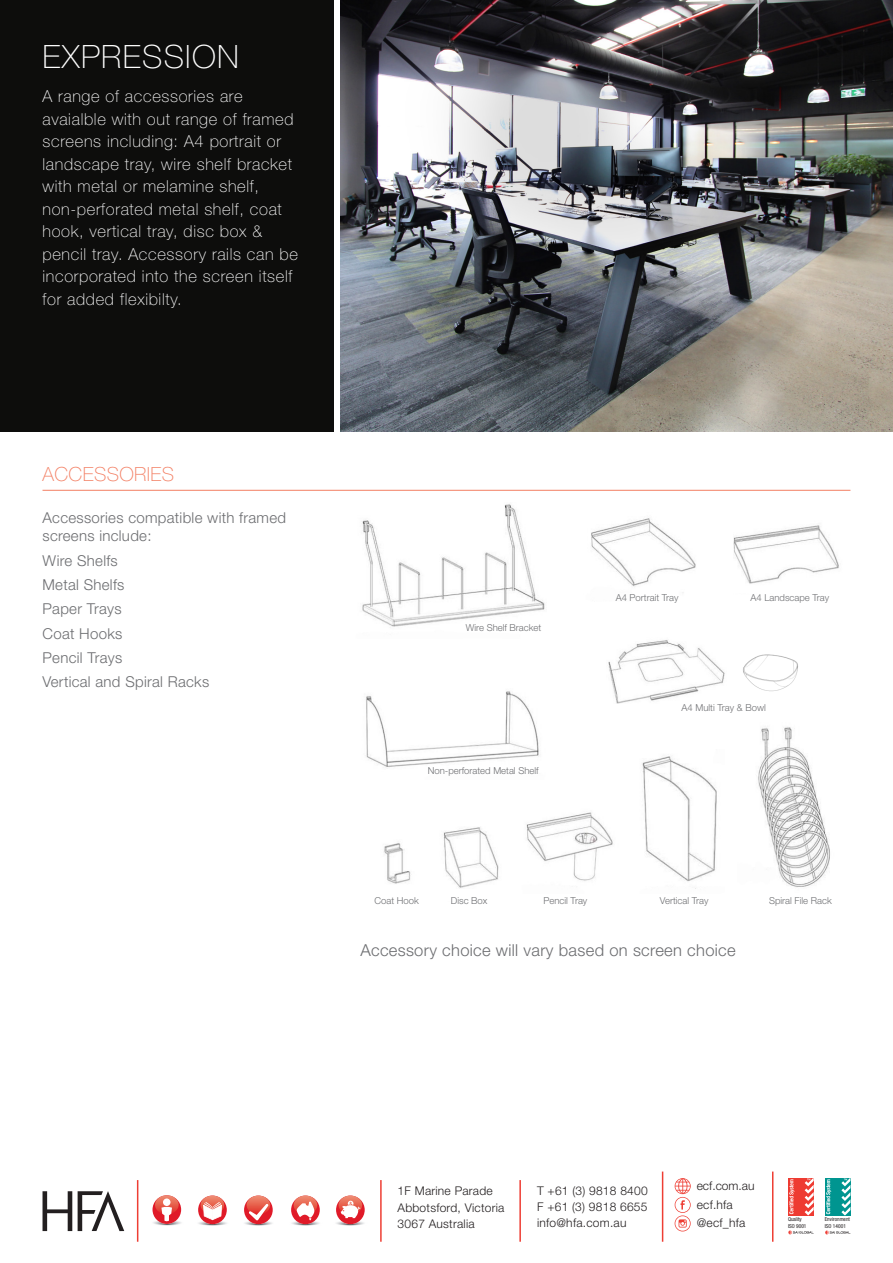
<style>
.page{position:relative;width:893px;height:1263px;background:#fff}
.page>*{position:absolute;margin:0;border:0;box-sizing:border-box;transform-origin:0 0}
.t1{font:100 32.1px "Helvetica Neue";letter-spacing:.04em;color:#fff}
.RED_heading{font:100 19.5px "Helvetica Neue";letter-spacing:.02em;color:#f37e62}
.t2{font:100 16.5px/22.5px "Helvetica Neue";letter-spacing:.04em;color:#fff}
.body_text{font:300 16.5px "Helvetica Neue";letter-spacing:.02em;color:#6c6d70}
.body_text-2{font:300 15px/18px "Helvetica Neue";letter-spacing:.02em;color:#6c6d70}
.t3{font:300 12px "Helvetica Neue";letter-spacing:.02em;color:#231f20}
.Name_front{font:300 9.6px "Helvetica Neue";color:#6f7073}
.t4{font:condensed 5.4px/6.6px "Helvetica Neue";color:#231f20}
</style>
<div class="page">
<div style="left:788px;top:1177px;width:26px;height:38px;background:#ee3b32"></div>
<svg style="left:789px;top:1179px;width:5px;height:35px"></svg>
<svg style="left:805px;top:1177px;width:9px;height:38px"></svg>
<svg style="left:788px;top:1230px;width:26px;height:4px"></svg>
<div style="left:825px;top:1177px;width:25px;height:38px;background:#009590"></div>
<svg style="left:826px;top:1179px;width:5px;height:35px"></svg>
<svg style="left:841px;top:1177px;width:9px;height:38px"></svg>
<svg style="left:825px;top:1230px;width:25px;height:4px"></svg>
<svg style="left:675px;top:1178px;width:16px;height:53px"></svg>
<hr style="left:519px;top:1180px;width:2px;height:62px;background:#ee3e34">
<hr style="left:380px;top:1180px;width:2px;height:62px;background:#ee3e34">
<hr style="left:137px;top:1180px;width:1px;height:62px;background:#ee3e34">
<hr style="left:772px;top:1171px;width:1px;height:71px;background:#ee3e34">
<hr style="left:662px;top:1171px;width:1px;height:71px;background:#ee3e34">
<img style="left:336px;top:1219px;width:28px;height:7px">
<svg style="left:336px;top:1195px;width:29px;height:29px"></svg>
<img style="left:339px;top:1195px;width:23px;height:19px">
<svg style="left:341px;top:1196px;width:19px;height:22px"></svg>
<img style="left:292px;top:1219px;width:27px;height:7px">
<svg style="left:291px;top:1195px;width:29px;height:29px"></svg>
<img style="left:294px;top:1195px;width:23px;height:19px">
<svg style="left:297px;top:1196px;width:17px;height:24px"></svg>
<img style="left:244px;top:1219px;width:28px;height:7px">
<svg style="left:244px;top:1195px;width:29px;height:29px"></svg>
<img style="left:247px;top:1195px;width:23px;height:19px">
<svg style="left:249px;top:1204px;width:19px;height:16px"></svg>
<img style="left:153px;top:1219px;width:74px;height:7px">
<svg style="left:198px;top:1195px;width:29px;height:29px"></svg>
<img style="left:201px;top:1199px;width:23px;height:15px">
<svg style="left:203px;top:1195px;width:19px;height:25px"></svg>
<div style="left:153px;top:1195px;width:28px;height:29px;background:#e01a28;border-radius:50%"></div>
<img style="left:155px;top:1195px;width:24px;height:18px">
<div style="left:163px;top:1198px;width:7px;height:8px;background:#fff;border-radius:50%"></div>
<svg style="left:161px;top:1207px;width:11px;height:14px"></svg>
<svg style="left:187px;top:1221px;width:6px;height:3px"></svg>
<svg style="left:43px;top:1191px;width:29px;height:40px"></svg>
<svg style="left:78px;top:1191px;width:46px;height:40px"></svg>
<div style="left:0;top:0;width:334px;height:432px;background:#0d0d0c"></div>
<img style="left:340px;top:0;width:553px;height:432px">
<img style="left:591px;top:518px;width:105px;height:75px">
<img style="left:733px;top:525px;width:106px;height:59px">
<img style="left:384px;top:843px;width:27px;height:41px">
<img style="left:444px;top:827px;width:55px;height:61px">
<img style="left:366px;top:691px;width:173px;height:76px">
<img style="left:526px;top:812px;width:87px;height:69px">
<img style="left:758px;top:727px;width:72px;height:160px">
<img style="left:642px;top:756px;width:75px;height:133px">
<img style="left:362px;top:504px;width:183px;height:123px">
<img style="left:743px;top:654px;width:55px;height:38px">
<img style="left:608px;top:640px;width:117px;height:63px">
<hr style="left:43px;top:490px;width:807px;height:1px;background:#f37e62">
<p class="t1" style="left:43px;top:38px;width:198px">EXPRESSION</p>
<p class="t2" style="left:43px;top:85px;width:257px">A range of accessories are avaialble with out range of framed screens including: A4 portrait or landscape tray, wire shelf bracket with metal or melamine shelf, non-perforated metal shelf, coat hook, vertical tray, disc box &amp; pencil tray. Accessory rails can be incorporated into the screen itself for added flexibilty.</p>
<p class="RED_heading" style="left:43px;top:463px;width:133px">ACCESSORIES</p>
<p class="body_text-2" style="left:43px;top:508px;width:245px">Accessories compatible with framed screens include:</p>
<p class="body_text-2" style="left:43px;top:551px;width:77px">Wire Shelfs</p>
<p class="body_text-2" style="left:43px;top:575px;width:83px">Metal Shelfs</p>
<p class="body_text-2" style="left:43px;top:600px;width:81px">Paper Trays</p>
<p class="body_text-2" style="left:43px;top:624px;width:81px">Coat Hooks</p>
<p class="body_text-2" style="left:43px;top:648px;width:81px">Pencil Trays</p>
<p class="body_text-2" style="left:43px;top:673px;width:168px">Vertical and Spiral Racks</p>
<p class="Name_front" style="left:466px;top:622px;width:77px">Wire Shelf Bracket</p>
<p class="Name_front" style="left:428px;top:765px;width:112px">Non-perforated Metal Shelf</p>
<p class="Name_front" style="left:616px;top:591px;width:64px">A4 Portrait Tray</p>
<p class="Name_front" style="left:750px;top:591px;width:80px">A4 Landscape Tray</p>
<p class="Name_front" style="left:682px;top:702px;width:86px">A4 Multi Tray &amp; Bowl</p>
<p class="Name_front" style="left:374px;top:894px;width:46px">Coat Hook</p>
<p class="Name_front" style="left:769px;top:894px;width:64px">Spiral File Rack</p>
<p class="Name_front" style="left:451px;top:894px;width:38px">Disc Box</p>
<p class="Name_front" style="left:543px;top:894px;width:45px">Pencil Tray</p>
<p class="Name_front" style="left:660px;top:894px;width:50px">Vertical Tray</p>
<p class="body_text" style="left:360px;top:940px;width:377px">Accessory choice will vary based on screen choice</p>
<p class="t3" style="left:398px;top:1184px;width:97px">1F Marine Parade</p>
<p class="t3" style="left:398px;top:1200px;width:108px">Abbotsford, Victoria</p>
<p class="t3" style="left:398px;top:1216px;width:79px">3067 Australia</p>
<p class="t3" style="left:537px;top:1183px;width:112px">T +61 (3) 9818 8400</p>
<p class="t3" style="left:537px;top:1200px;width:112px">F +61 (3) 9818 6655</p>
<p class="t3" style="left:537px;top:1216px;width:91px">info@hfa.com.au</p>
<p class="t3" style="left:697px;top:1178px;width:59px">ecf.com.au</p>
<p class="t3" style="left:697px;top:1197px;width:38px">ecf.hfa</p>
<p class="t3" style="left:697px;top:1216px;width:50px">@ecf_hfa</p>
<p class="t4" style="left:788px;top:1216px;width:20px">Quality<br>ISO 9001</p>
<p class="t4" style="left:825px;top:1216px;width:27px">Environment<br>ISO 14001</p>
</div>
